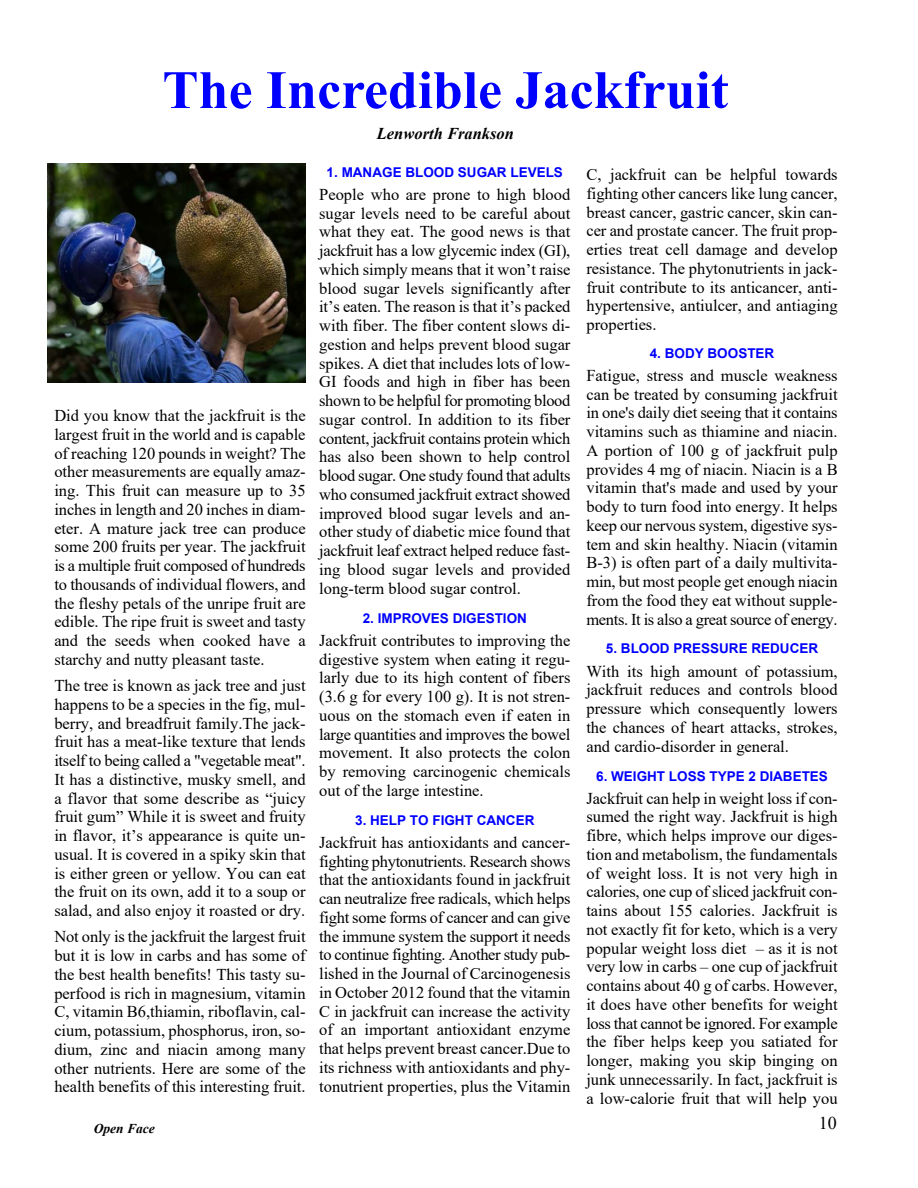
<style>
.page{position:relative;width:918px;height:1188px;background:#fff}
.page>*{position:absolute;margin:0;border:0;box-sizing:border-box;transform-origin:0 0}
.t1{font:700 54px "Times New Roman";color:#00f}
.t2{font:18px "Times New Roman";color:#000}
.t3{font:16.5px/18.8px "Times New Roman";color:#000;text-align:justify}
.t4{font:italic 700 16.5px "Times New Roman";color:#000}
.t5{font:700 13.5px "Arial";color:#00f}
.t6{font:italic 700 13.5px "Times New Roman";color:#000}
</style>
<div class="page">
<img style="left:48px;top:163px;width:258px;height:219px">
<h1 class="t1" style="left:162px;top:71px;width:568px">The Incredible Jackfruit</h1>
<p class="t4" style="left:377px;top:128px;width:139px">Lenworth Frankson</p>
<p class="t3" style="left:54px;top:408px;width:253px">Did you know that the jackfruit is the largest fruit in the world and is capable of reaching 120 pounds in weight? The other measurements are equally amaz&shy;ing. This fruit can measure up to 35 inches in length and 20 inches in diam&shy;eter. A mature jack tree can produce some 200 fruits per year. The jackfruit is a multiple fruit composed of hundreds to thousands of individual flowers, and the fleshy petals of the unripe fruit are edible. The ripe fruit is sweet and tasty and the seeds when cooked have a starchy and nutty pleasant taste.</p>
<p class="t3" style="left:54px;top:678px;width:253px">The tree is known as jack tree and just happens to be a species in the fig, mul&shy;berry, and breadfruit family.The jack&shy;fruit has a meat-like texture that lends itself to being called a "vegetable meat".<br>It has a distinctive, musky smell, and a flavor that some describe as “juicy fruit gum” While it is sweet and fruity in flavor, it’s appearance is quite un&shy;usual. It is covered in a spiky skin that is either green or yellow. You can eat the fruit on its own, add it to a soup or salad, and also enjoy it roasted or dry.</p>
<p class="t3" style="left:54px;top:929px;width:253px">Not only is the jackfruit the largest fruit but it is low in carbs and has some of the best health benefits! This tasty su&shy;perfood is rich in magnesium, vitamin C, vitamin B6,thiamin, riboflavin, cal&shy;cium, potassium, phosphorus, iron, so&shy;dium, zinc and niacin among many other nutrients. Here are some of the health benefits of this interesting fruit.</p>
<p class="t5" style="left:327px;top:167px;width:238px">1. MANAGE BLOOD SUGAR LEVELS</p>
<p class="t3" style="left:319px;top:187px;width:253px">People who are prone to high blood sugar levels need to be careful about what they eat. The good news is that jackfruit has a low glycemic index (GI), which simply means that it won’t raise blood sugar levels significantly after it’s eaten. The reason is that it’s packed with fiber. The fiber content slows di&shy;gestion and helps prevent blood sugar spikes. A diet that includes lots of low-GI foods and high in fiber has been shown to be helpful for promoting blood sugar control. In addition to its fiber content, jackfruit contains protein which has also been shown to help control blood sugar. One study found that adults who consumed jackfruit extract showed improved blood sugar levels and an&shy;other study of diabetic mice found that jackfruit leaf extract helped reduce fast&shy;ing blood sugar levels and provided long-term blood sugar control.</p>
<p class="t5" style="left:363px;top:613px;width:166px">2. IMPROVES DIGESTION</p>
<p class="t3" style="left:319px;top:632px;width:253px">Jackfruit contributes to improving the digestive system when eating it regu&shy;larly due to its high content of fibers (3.6 g for every 100 g). It is not stren&shy;uous on the stomach even if eaten in large quantities and improves the bowel movement. It also protects the colon by removing carcinogenic chemicals out of the large intestine.</p>
<p class="t5" style="left:355px;top:815px;width:181px">3. HELP TO FIGHT CANCER</p>
<p class="t3" style="left:319px;top:835px;width:253px">Jackfruit has antioxidants and cancer&shy;fighting phytonutrients. Research shows that the antioxidants found in jackfruit can neutralize free radicals, which helps fight some forms of cancer and can give the immune system the support it needs to continue fighting. Another study pub&shy;lished in the Journal of Carcinogenesis in October 2012 found that the vitamin C in jackfruit can increase the activity of an important antioxidant enzyme that helps prevent breast cancer.Due to its richness with antioxidants and phy&shy;tonutrient properties, plus the Vitamin</p>
<p class="t6" style="left:94px;top:1124px;width:63px">Open Face</p>
<p class="t3" style="left:586px;top:167px;width:253px">C, jackfruit can be helpful towards fighting other cancers like lung cancer, breast cancer, gastric cancer, skin can&shy;cer and prostate cancer. The fruit prop&shy;erties treat cell damage and develop resistance. The phytonutrients in jack&shy;fruit contribute to its anticancer, anti&shy;hypertensive, antiulcer, and antiaging properties.</p>
<p class="t5" style="left:650px;top:348px;width:126px">4. BODY BOOSTER</p>
<p class="t3" style="left:586px;top:367px;width:253px">Fatigue, stress and muscle weakness can be treated by consuming jackfruit in one's daily diet seeing that it contains vitamins such as thiamine and niacin.<br>A portion of 100 g of jackfruit pulp provides 4 mg of niacin. Niacin is a B vitamin that's made and used by your body to turn food into energy. It helps keep our nervous system, digestive sys&shy;tem and skin healthy. Niacin (vitamin B-3) is often part of a daily multivita&shy;min, but most people get enough niacin from the food they eat without supple&shy;ments. It is also a great source of energy.</p>
<p class="t5" style="left:606px;top:644px;width:214px">5. BLOOD PRESSURE REDUCER</p>
<p class="t3" style="left:586px;top:663px;width:253px">With its high amount of potassium, jackfruit reduces and controls blood pressure which consequently lowers the chances of heart attacks, strokes, and cardio-disorder in general.</p>
<p class="t5" style="left:596px;top:771px;width:233px">6. WEIGHT LOSS TYPE 2 DIABETES</p>
<p class="t3" style="left:586px;top:790px;width:253px">Jackfruit can help in weight loss if con&shy;sumed the right way. Jackfruit is high fibre, which helps improve our diges&shy;tion and metabolism, the fundamentals of weight loss. It is not very high in calories, one cup of sliced jackfruit con&shy;tains about 155 calories. Jackfruit is not exactly fit for keto, which is a very popular weight loss diet – as it is not very low in carbs – one cup of jackfruit contains about 40 g of carbs. However, it does have other benefits for weight loss that cannot be ignored. For example the fiber helps keep you satiated for longer, making you skip binging on junk unnecessarily. In fact, jackfruit is a low-calorie fruit that will help you</p>
<p class="t2" style="left:819px;top:1117px;width:20px">10</p>
</div>
